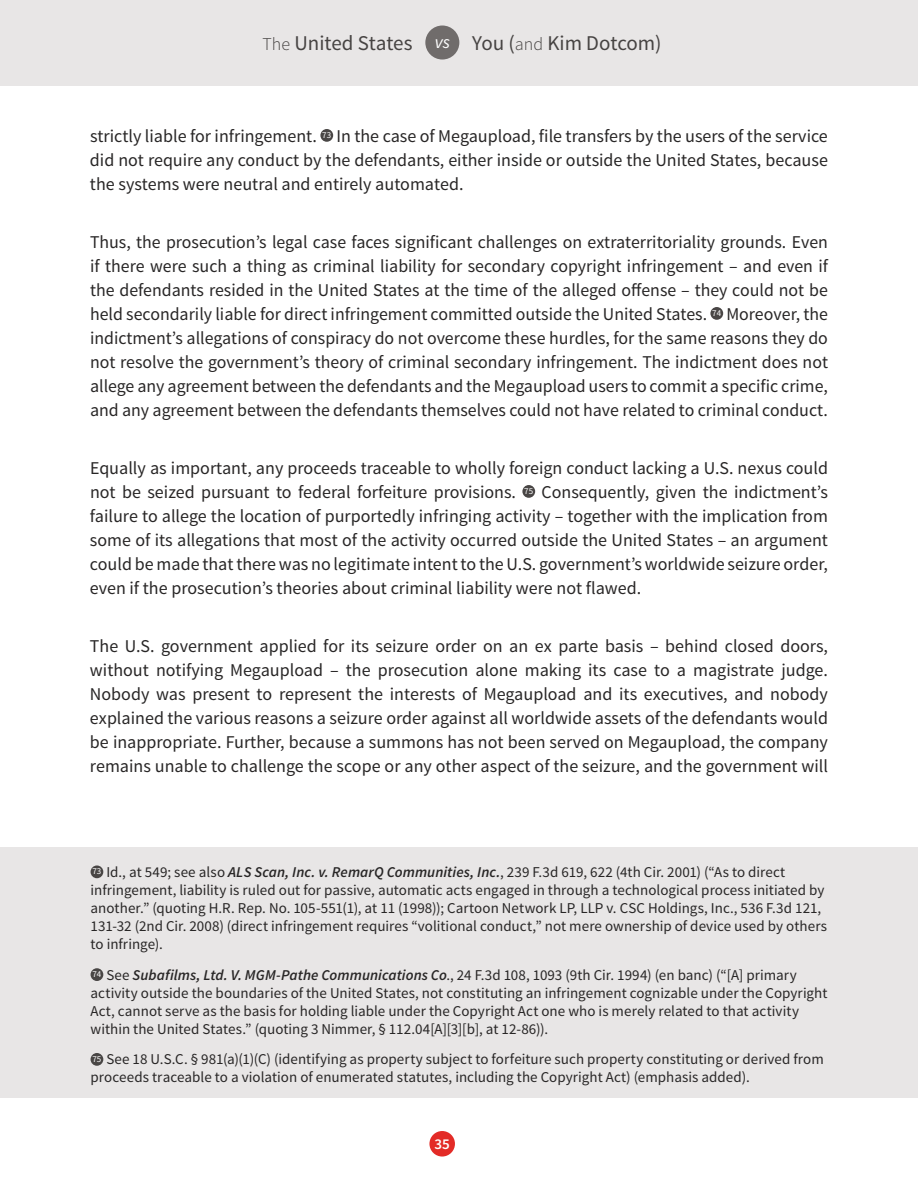
<style>
.page{position:relative;width:918px;height:1188px;background:#fff}
.page>*{position:absolute;margin:0;border:0;box-sizing:border-box;transform-origin:0 0}
.t1{font:21px "Source Sans Pro";color:#464342}
.t2{font:18px/24px "Source Sans Pro";color:#282626;text-align:justify}
.t3{font:15px/18px "Source Sans Pro";letter-spacing:.005em;color:#282626}
.t4{font:600 15px "Source Sans Pro";color:#fff}
.s1{font-weight:300;font-size:18px}
.s2{font-style:italic;font-size:18px;color:#fff}
.s3{font-weight:600;font-style:italic}
</style>
<div class="page">
<div style="left:0;top:0;width:918px;height:85px;background:#e8e6e6"></div>
<div style="left:429px;top:1131px;width:26px;height:26px;background:#e32b27;border-radius:50%"></div>
<div style="left:425px;top:26px;width:34px;height:34px;background:#706c6b;border-radius:50%"></div>
<div style="left:320px;top:129px;width:13px;height:13px;background:#494645;border-radius:50%"></div>
<div style="left:710px;top:307px;width:13px;height:13px;background:#494645;border-radius:50%"></div>
<div style="left:522px;top:485px;width:13px;height:13px;background:#494645;border-radius:50%"></div>
<div style="left:0;top:847px;width:918px;height:251px;background:#e8e6e6"></div>
<div style="left:91px;top:865px;width:12px;height:13px;background:#494645;border-radius:50%"></div>
<div style="left:91px;top:968px;width:12px;height:13px;background:#494645;border-radius:50%"></div>
<div style="left:91px;top:1053px;width:12px;height:13px;background:#494645;border-radius:50%"></div>
<p class="t1" style="left:263px;top:30px;width:401px"><span class="s1">The</span> United States <span class="s2">vs</span> You (<span class="s1">and</span> Kim Dotcom)</p>
<p class="t2" style="left:90px;top:124px;width:740px">strictly liable for infringement. <sup>73</sup> In the case of Megaupload, file transfers by the users of the service did not require any conduct by the defendants, either inside or outside the United States, because the systems were neutral and entirely automated.</p>
<p class="t2" style="left:90px;top:230px;width:740px">Thus, the prosecution’s legal case faces significant challenges on extraterritoriality grounds. Even if there were such a thing as criminal liability for secondary copyright infringement – and even if the defendants resided in the United States at the time of the alleged offense – they could not be held secondarily liable for direct infringement committed outside the United States. <sup>74</sup> Moreover, the indictment’s allegations of conspiracy do not overcome these hurdles, for the same reasons they do not resolve the government’s theory of criminal secondary infringement. The indictment does not allege any agreement between the defendants and the Megaupload users to commit a specific crime, and any agreement between the defendants themselves could not have related to criminal conduct.</p>
<p class="t2" style="left:90px;top:456px;width:740px">Equally as important, any proceeds traceable to wholly foreign conduct lacking a U.S. nexus could not be seized pursuant to federal forfeiture provisions. <sup>75</sup> Consequently, given the indictment’s failure to allege the location of purportedly infringing activity – together with the implication from some of its allegations that most of the activity occurred outside the United States – an argument could be made that there was no legitimate intent to the U.S. government’s worldwide seizure order, even if the prosecution’s theories about criminal liability were not flawed.</p>
<p class="t2" style="left:90px;top:634px;width:740px">The U.S. government applied for its seizure order on an ex parte basis – behind closed doors, without notifying Megaupload – the prosecution alone making its case to a magistrate judge.<br>Nobody was present to represent the interests of Megaupload and its executives, and nobody explained the various reasons a seizure order against all worldwide assets of the defendants would be inappropriate. Further, because a summons has not been served on Megaupload, the company remains unable to challenge the scope or any other aspect of the seizure, and the government will</p>
<p class="t3" style="left:91px;top:863px;width:738px"><sup>73</sup> Id., at 549; see also <span class="s3">ALS Scan, Inc. v. RemarQ Communities, Inc.</span>, 239 F.3d 619, 622 (4th Cir. 2001) (“As to direct infringement, liability is ruled out for passive, automatic acts engaged in through a technological process initiated by another.” (quoting H.R. Rep. No. 105-551(1), at 11 (1998)); Cartoon Network LP, LLP v. CSC Holdings, Inc., 536 F.3d 121, 131-32 (2nd Cir. 2008) (direct infringement requires “volitional conduct,” not mere ownership of device used by others to infringe).</p>
<p class="t3" style="left:91px;top:966px;width:738px"><sup>74</sup> See <span class="s3">Subafilms, Ltd. V. MGM-Pathe Communications Co</span>., 24 F.3d 108, 1093 (9th Cir. 1994) (en banc) (“[A] primary activity outside the boundaries of the United States, not constituting an infringement cognizable under the Copyright Act, cannot serve as the basis for holding liable under the Copyright Act one who is merely related to that activity within the United States.” (quoting 3 Nimmer, § 112.04[A][3][b], at 12-86)).</p>
<p class="t3" style="left:91px;top:1051px;width:735px"><sup>75</sup> See 18 U.S.C. § 981(a)(1)(C) (identifying as property subject to forfeiture such property constituting or derived from proceeds traceable to a violation of enumerated statutes, including the Copyright Act) (emphasis added).</p>
<p class="t4" style="left:435px;top:1134px;width:17px">35</p>
</div>
